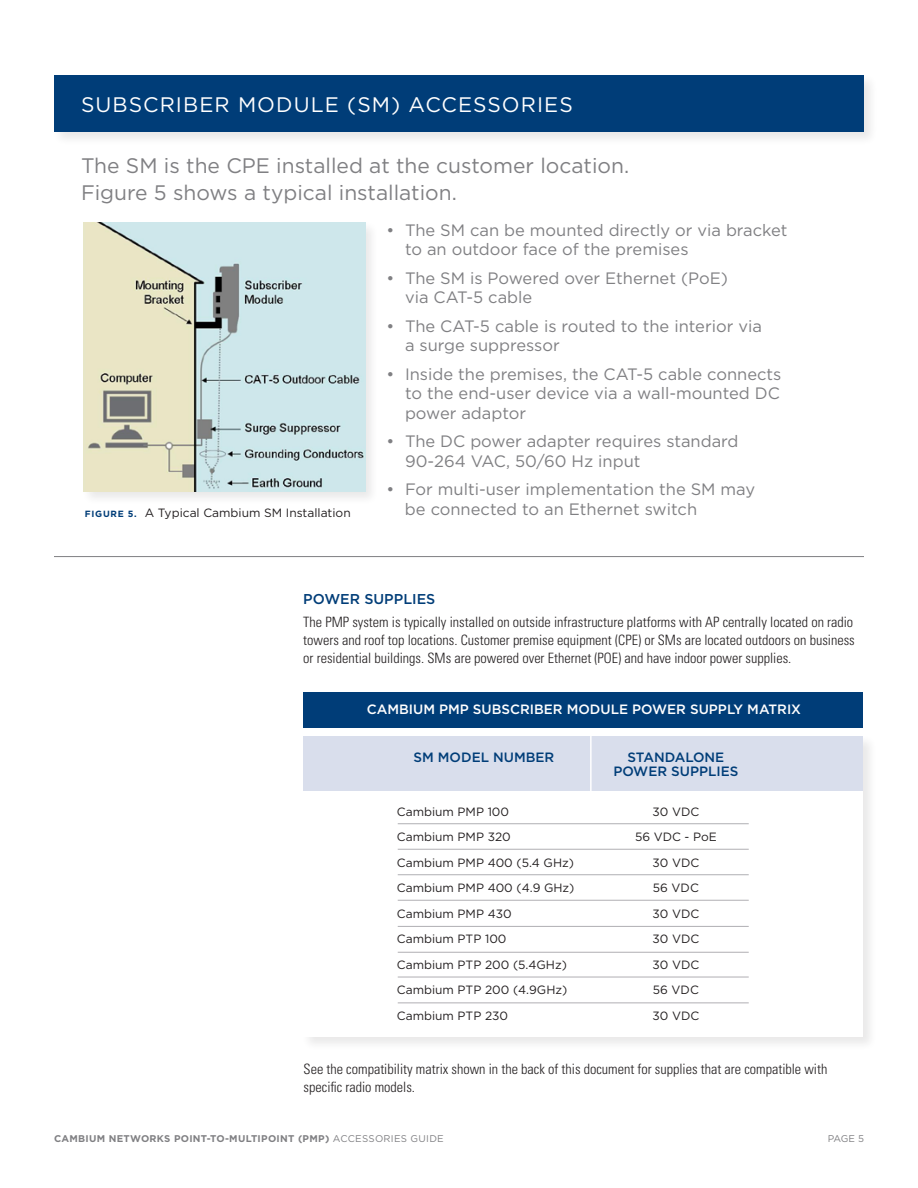
<style>
.page{position:relative;width:918px;height:1188px;background:#fff}
.page>*{position:absolute;margin:0;border:0;box-sizing:border-box;transform-origin:0 0}
.t1{font:21px/27px "Gotham";color:#808083}
.t2{font:21px "Gotham";letter-spacing:.05em;color:#fff}
.t3{font:16.5px "Gotham";color:#808083}
.t4{font:300 condensed 14.25px/18px "Univers";color:#231f20;text-align:justify}
.t5{font:500 14.25px "Gotham";color:#003d78}
.t6{font:500 13.5px "Gotham";color:#fff}
.t7{font:500 13.5px "Gotham";color:#003d78}
.t8{font:12px "Gotham";color:#231f20}
.t9{font:700 9.75px "Gotham";letter-spacing:.03em;color:#808083}
.t10{font:9.75px "Gotham";color:#808083}
.s1{font-weight:700;font-size:9px;color:#003d78}
.s2{font-weight:400}
</style>
<div class="page">
<div style="left:52px;top:73px;width:827px;height:73px;background:#231f20;opacity:.1"></div>
<div style="left:54px;top:76px;width:810px;height:56px;background:#003d78"></div>
<hr style="left:54px;top:556px;width:810px;height:1px;background:#808083">
<div style="left:81px;top:220px;width:297px;height:285px;background:#231f20;opacity:.1"></div>
<img style="left:83px;top:223px;width:282px;height:268px">
<div style="left:301px;top:734px;width:576px;height:317px;background:#f6f6f6"></div>
<div style="left:303px;top:736px;width:560px;height:301px;background:#fff"></div>
<div style="left:303px;top:736px;width:560px;height:55px;background:#d9deec"></div>
<hr style="left:590px;top:736px;width:2px;height:74px;background:#fff">
<hr style="left:398px;top:823px;width:351px;height:1px;background:#b0afb3">
<hr style="left:398px;top:849px;width:351px;height:1px;background:#b0afb3">
<hr style="left:398px;top:874px;width:351px;height:1px;background:#b0afb3">
<hr style="left:398px;top:900px;width:351px;height:1px;background:#b0afb3">
<hr style="left:398px;top:926px;width:351px;height:1px;background:#b0afb3">
<hr style="left:398px;top:952px;width:351px;height:1px;background:#b0afb3">
<hr style="left:398px;top:977px;width:351px;height:1px;background:#b0afb3">
<hr style="left:398px;top:1003px;width:351px;height:1px;background:#b0afb3">
<div style="left:303px;top:692px;width:560px;height:35px;background:#003d78"></div>
<p class="t2" style="left:81px;top:91px;width:493px">SUBSCRIBER MODULE (SM) ACCESSORIES</p>
<p class="t1" style="left:81px;top:152px;width:550px">The SM is the CPE installed at the customer location.<br>Figure 5 shows a typical installation.</p>
<p class="t3" style="left:387px;top:219px;width:402px">• The SM can be mounted directly or via bracket</p>
<p class="t3" style="left:405px;top:239px;width:285px">to an outdoor face of the premises</p>
<p class="t3" style="left:387px;top:267px;width:343px">• The SM is Powered over Ethernet (PoE)</p>
<p class="t3" style="left:405px;top:287px;width:129px">via CAT-5 cable</p>
<p class="t3" style="left:387px;top:315px;width:377px">• The CAT-5 cable is routed to the interior via</p>
<p class="t3" style="left:405px;top:335px;width:156px">a surge suppressor</p>
<p class="t3" style="left:387px;top:363px;width:396px">• Inside the premises, the CAT-5 cable connects</p>
<p class="t3" style="left:405px;top:383px;width:376px">to the end-user device via a wall-mounted DC</p>
<p class="t3" style="left:405px;top:402px;width:123px">power adaptor</p>
<p class="t3" style="left:387px;top:431px;width:353px">• The DC power adapter requires standard</p>
<p class="t3" style="left:405px;top:450px;width:237px">90-264 VAC, 50/60 Hz input</p>
<p class="t3" style="left:387px;top:479px;width:370px">• For multi-user implementation the SM may</p>
<p class="t8" style="left:85px;top:505px;width:267px"><span class="s1">FIGURE 5.</span> A Typical Cambium SM Installation</p>
<p class="t3" style="left:405px;top:498px;width:294px">be connected to an Ethernet switch</p>
<p class="t5" style="left:303px;top:590px;width:134px">POWER SUPPLIES</p>
<p class="t4" style="left:303px;top:612px;width:553px">The PMP system is typically installed on outside infrastructure platforms with AP centrally located on radio towers and roof top locations. Customer premise equipment (CPE) or SMs are located outdoors on business or residential buildings. SMs are powered over Ethernet (POE) and have indoor power supplies.</p>
<p class="t6" style="left:367px;top:700px;width:436px">CAMBIUM PMP SUBSCRIBER MODULE POWER SUPPLY MATRIX</p>
<p class="t7" style="left:414px;top:748px;width:142px">SM MODEL NUMBER</p>
<p class="t7" style="left:627px;top:748px;width:98px">STANDALONE</p>
<p class="t7" style="left:613px;top:762px;width:127px">POWER SUPPLIES</p>
<p class="t8" style="left:397px;top:804px;width:114px">Cambium PMP 100</p>
<p class="t8" style="left:653px;top:804px;width:48px">30 VDC</p>
<p class="t8" style="left:397px;top:829px;width:115px">Cambium PMP 320</p>
<p class="t8" style="left:635px;top:829px;width:83px">56 VDC - PoE</p>
<p class="t8" style="left:397px;top:855px;width:179px">Cambium PMP 400 (5.4 GHz)</p>
<p class="t8" style="left:653px;top:855px;width:48px">30 VDC</p>
<p class="t8" style="left:397px;top:880px;width:179px">Cambium PMP 400 (4.9 GHz)</p>
<p class="t8" style="left:653px;top:880px;width:47px">56 VDC</p>
<p class="t8" style="left:397px;top:906px;width:116px">Cambium PMP 430</p>
<p class="t8" style="left:653px;top:906px;width:48px">30 VDC</p>
<p class="t8" style="left:397px;top:931px;width:111px">Cambium PTP 100</p>
<p class="t8" style="left:653px;top:931px;width:48px">30 VDC</p>
<p class="t8" style="left:397px;top:957px;width:172px">Cambium PTP 200 (5.4GHz)</p>
<p class="t8" style="left:653px;top:957px;width:48px">30 VDC</p>
<p class="t8" style="left:397px;top:982px;width:172px">Cambium PTP 200 (4.9GHz)</p>
<p class="t8" style="left:653px;top:982px;width:47px">56 VDC</p>
<p class="t8" style="left:397px;top:1008px;width:113px">Cambium PTP 230</p>
<p class="t8" style="left:653px;top:1008px;width:48px">30 VDC</p>
<p class="t4" style="left:304px;top:1060px;width:525px">See the compatibility matrix shown in the back of this document for supplies that are compatible with specific radio models.</p>
<p class="t9" style="left:54px;top:1132px;width:391px">CAMBIUM NETWORKS POINT-TO-MULTIPOINT (PMP) <span class="s2">ACCESSORIES GUIDE</span></p>
<p class="t10" style="left:828px;top:1132px;width:38px">PAGE 5</p>
</div>
